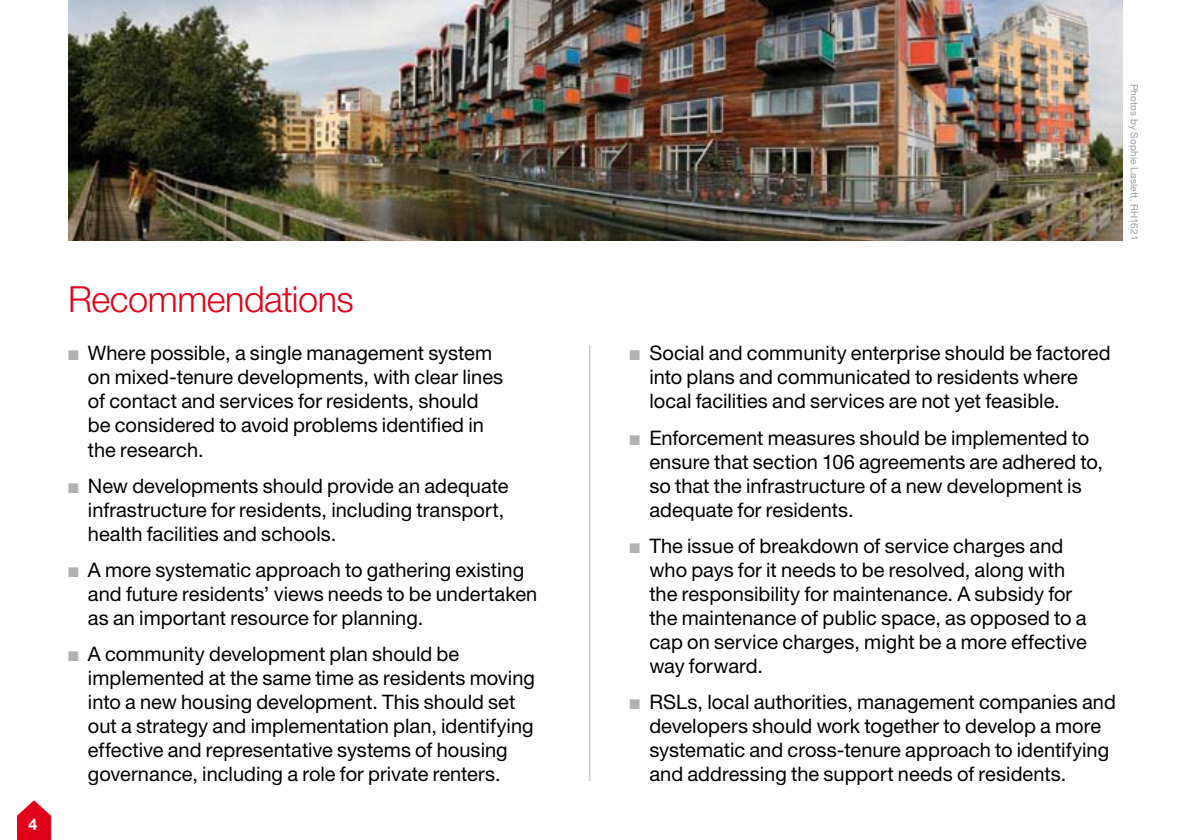
<style>
.page{position:relative;width:1191px;height:840px;background:#fff}
.page>*{position:absolute;margin:0;border:0;box-sizing:border-box;transform-origin:0 0}
.t1{font:300 36px "Helvetica Neue LT Pro";letter-spacing:-.015em;color:#e2001a}
.t2{font:20px/24px "Helvetica Neue LT Pro";color:#000}
.t3{font:700 16px "Helvetica Neue LT Pro";color:#fff}
.t4{font:14px "Zapf Dingbats ITC";color:#b1b2b4}
.t5{font:10px "Helvetica Neue";letter-spacing:.02em;color:#9c9d9f}
</style>
<div class="page">
<hr style="left:589px;top:345px;width:1px;height:435px;background:#b1b2b4">
<img style="left:68px;top:0;width:1055px;height:240px">
<svg style="left:17px;top:800px;width:34px;height:39px"></svg>
<p class="t3" style="left:28px;top:813px;width:10px">4</p>
<h1 class="t1" style="left:68px;top:277px;width:287px">Recommendations</h1>
<p class="t2" style="left:88px;top:340px;width:417px">Where possible, a single management system on mixed-tenure developments, with clear lines of contact and services for residents, should be considered to avoid problems identified in the research.</p>
<p class="t2" style="left:88px;top:472px;width:422px">New developments should provide an adequate infrastructure for residents, including transport, health facilities and schools.</p>
<p class="t2" style="left:88px;top:556px;width:451px">A more systematic approach to gathering existing and future residents’ views needs to be undertaken as an important resource for planning.</p>
<p class="t2" style="left:88px;top:640px;width:448px">A community development plan should be implemented at the same time as residents moving into a new housing development. This should set out a strategy and implementation plan, identifying effective and representative systems of housing governance, including a role for private renters.</p>
<p class="t4" style="left:68px;top:349px;width:12px">■</p>
<p class="t4" style="left:68px;top:481px;width:12px">■</p>
<p class="t4" style="left:68px;top:565px;width:12px">■</p>
<p class="t4" style="left:68px;top:649px;width:12px">■</p>
<p class="t5" style="left:1140px;top:83px;width:158px;rotate:90deg">Photos by Sophie Laslett. RH1621</p>
<p class="t4" style="left:629px;top:349px;width:12px">■</p>
<p class="t4" style="left:629px;top:433px;width:12px">■</p>
<p class="t4" style="left:629px;top:541px;width:12px">■</p>
<p class="t4" style="left:629px;top:697px;width:12px">■</p>
<p class="t2" style="left:649px;top:340px;width:463px">Social and community enterprise should be factored into plans and communicated to residents where local facilities and services are not yet feasible.</p>
<p class="t2" style="left:649px;top:424px;width:455px">Enforcement measures should be implemented to ensure that section 106 agreements are adhered to, so that the infrastructure of a new development is adequate for residents.</p>
<p class="t2" style="left:649px;top:532px;width:439px">The issue of breakdown of service charges and who pays for it needs to be resolved, along with the responsibility for maintenance. A subsidy for the maintenance of public space, as opposed to a cap on service charges, might be a more effective way forward.</p>
<p class="t2" style="left:649px;top:688px;width:468px">RSLs, local authorities, management companies and developers should work together to develop a more systematic and cross-tenure approach to identifying and addressing the support needs of residents.</p>
</div>
